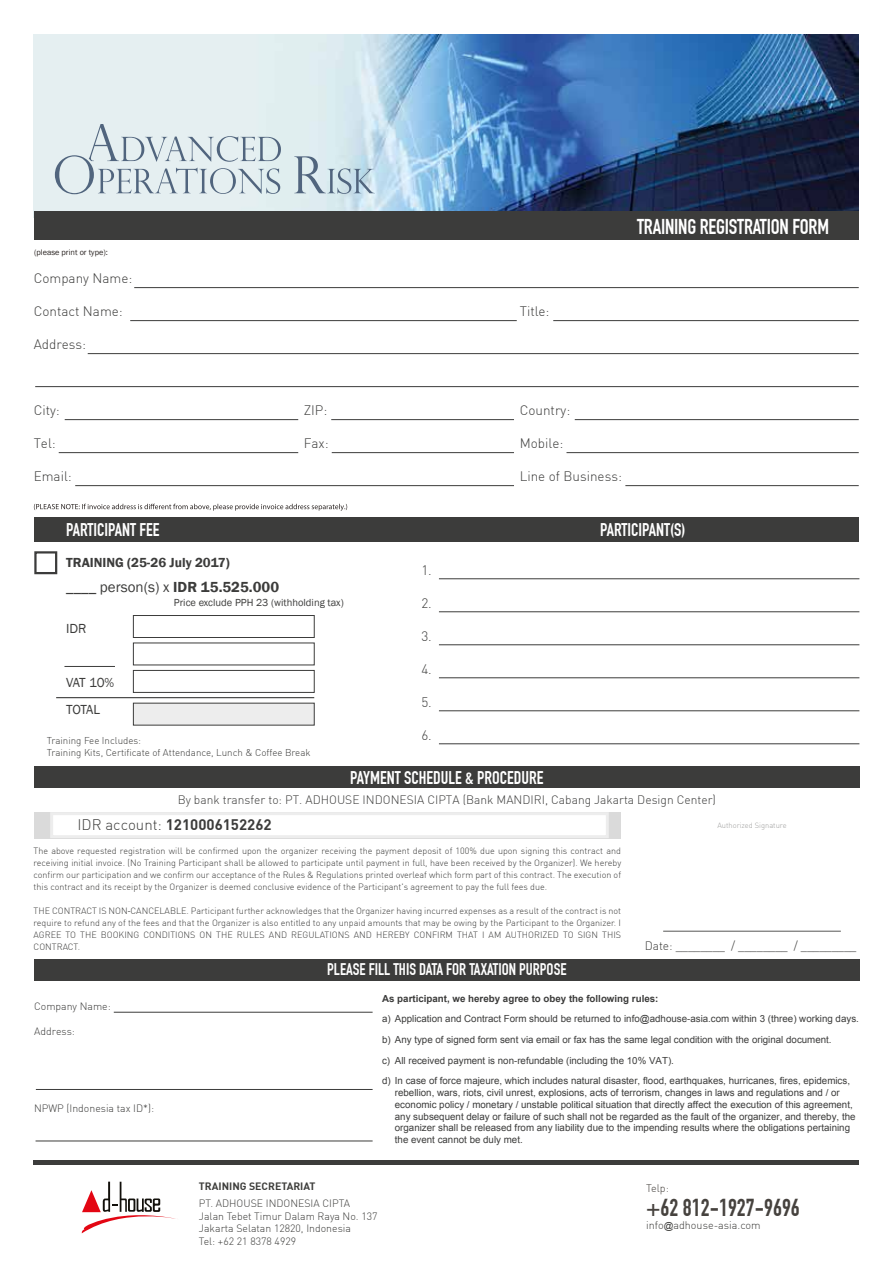
<style>
.page{position:relative;width:893px;height:1263px;background:#fff}
.page>*{position:absolute;margin:0;border:0;box-sizing:border-box;transform-origin:0 0}
.t1{font:24px "DIN Engschrift Std";color:#46423e}
.t2{font:21px "DIN Engschrift Std";letter-spacing:-.01em;color:#fff}
.t3{font:18px "DIN Engschrift Std";color:#fff}
.t4{font:16.5px "DIN Engschrift Std";color:#fff}
.t5{font:15px "Franklin Gothic";color:#3c3c3b}
.t6{font:700 15px "DIN";color:#3c3c3b}
.t7{font:300 13.5px "DIN";color:#3c3c3b}
.t8{font:600 13.5px "Franklin Gothic";color:#3c3c3b}
.t9{font:13.5px/27px "Franklin Gothic";letter-spacing:-.03em;color:#3c3c3b}
.t10{font:300 12px "DIN";color:#3c3c3b}
.t11{font:300 10.8px "DIN";color:#3d3d3b}
.t12{font:300 10.8px "DIN";color:#46423e}
.t13{font:300 10.5px/12.6px "DIN";color:#3d3d3b}
.t14{font:300 10.5px "DIN";color:#3c3c3b}
.t15{font:10.5px "Franklin Gothic";color:#3c3c3b}
.t16{font:700 10.5px "DIN";color:#3d3d3b}
.t17{font:9.75px/11.7px "Arial";color:#3c3c3b}
.t18{font:300 9.75px/11.7px "DIN";color:#3c3c3b}
.t19{font:700 9.75px "Arial";color:#3c3c3b}
.t20{font:300 9px/12px "DIN";color:#3c3c3b;text-align:justify}
.t21{font:8.25px "Franklin Gothic";color:#2b2523}
.t22{font:300 7.5px "DIN";color:#9d9d9c}
.s1{font-weight:600}
.s2{font-weight:300}
.s3{font-family:"Myriad Pro";font-weight:400}
.s4{font-family:"Arial";font-weight:400;font-size:9.6px}
</style>
<div class="page">
<img style="left:34px;top:34px;width:825px;height:177px">
<svg style="left:34px;top:504px;width:313px;height:7px"></svg>
<hr style="left:134px;top:287px;width:725px;height:1px;background:#3c3c3b">
<hr style="left:130px;top:320px;width:387px;height:1px;background:#3c3c3b">
<hr style="left:553px;top:320px;width:306px;height:1px;background:#3c3c3b">
<hr style="left:88px;top:353px;width:771px;height:1px;background:#3c3c3b">
<hr style="left:35px;top:386px;width:824px;height:1px;background:#3c3c3b">
<hr style="left:65px;top:419px;width:233px;height:1px;background:#3c3c3b">
<hr style="left:575px;top:419px;width:284px;height:1px;background:#3c3c3b">
<hr style="left:331px;top:419px;width:183px;height:1px;background:#3c3c3b">
<hr style="left:59px;top:452px;width:239px;height:1px;background:#3c3c3b">
<hr style="left:332px;top:452px;width:182px;height:1px;background:#3c3c3b">
<hr style="left:566px;top:452px;width:293px;height:1px;background:#3c3c3b">
<hr style="left:75px;top:485px;width:439px;height:1px;background:#3c3c3b">
<hr style="left:625px;top:485px;width:234px;height:1px;background:#3c3c3b">
<div style="left:34px;top:517px;width:825px;height:25px;background:#3c3c3b"></div>
<hr style="left:439px;top:578px;width:420px;height:1px;background:#3c3c3b">
<hr style="left:439px;top:611px;width:420px;height:1px;background:#3c3c3b">
<hr style="left:439px;top:644px;width:420px;height:1px;background:#3c3c3b">
<hr style="left:439px;top:677px;width:420px;height:1px;background:#3c3c3b">
<hr style="left:439px;top:710px;width:420px;height:1px;background:#3c3c3b">
<hr style="left:439px;top:743px;width:420px;height:1px;background:#3c3c3b">
<div style="left:34px;top:551px;width:23px;height:23px;background:#fff;border:2px solid #3c3c3b"></div>
<div style="left:133px;top:615px;width:182px;height:23px;background:#fff;border:1px solid #3c3c3b"></div>
<div style="left:133px;top:670px;width:182px;height:23px;background:#fff;border:1px solid #3c3c3b"></div>
<div style="left:133px;top:703px;width:182px;height:22px;background:#ededed"></div>
<hr style="left:56px;top:697px;width:258px;height:1px;background:#3c3c3b">
<div style="left:34px;top:211px;width:825px;height:29px;background:#3c3c3b"></div>
<hr style="left:64px;top:666px;width:51px;height:1px;background:#3c3c3b">
<hr style="left:34px;top:1160px;width:825px;height:4px;background:#3c3c3b">
<hr style="left:663px;top:931px;width:178px;height:1px;background:#575756">
<hr style="left:114px;top:1012px;width:259px;height:1px;background:#3c3c3b">
<hr style="left:36px;top:1089px;width:337px;height:1px;background:#3c3c3b">
<hr style="left:36px;top:1141px;width:337px;height:1px;background:#3c3c3b">
<div style="left:34px;top:766px;width:825px;height:22px;background:#3c3c3b"></div>
<div style="left:34px;top:959px;width:825px;height:22px;background:#3c3c3b"></div>
<div style="left:34px;top:812px;width:587px;height:26px;background:#dadada"></div>
<div style="left:50px;top:812px;width:559px;height:26px;background:#fff;border:3px solid #ededed"></div>
<svg style="left:81px;top:1181px;width:95px;height:52px"></svg>
<svg style="left:55px;top:124px;width:226px;height:70px"></svg>
<svg style="left:294px;top:156px;width:81px;height:38px"></svg>
<p class="t21" style="left:34px;top:247px;width:75px">(please print or type):</p>
<h3 class="t7" style="left:34px;top:270px;width:100px">Company Name:</h3>
<h3 class="t7" style="left:34px;top:303px;width:91px">Contact Name:</h3>
<h3 class="t7" style="left:520px;top:303px;width:31px">Title:</h3>
<h3 class="t7" style="left:34px;top:336px;width:54px">Address:</h3>
<h2 class="t2" style="left:637px;top:214px;width:193px">TRAINING REGISTRATION FORM</h2>
<h3 class="t7" style="left:34px;top:402px;width:28px">City:</h3>
<h3 class="t7" style="left:304px;top:402px;width:25px">ZIP:</h3>
<h3 class="t7" style="left:520px;top:402px;width:52px">Country:</h3>
<h3 class="t7" style="left:34px;top:435px;width:24px">Tel:</h3>
<h3 class="t7" style="left:304px;top:435px;width:27px">Fax:</h3>
<h3 class="t7" style="left:520px;top:435px;width:45px">Mobile:</h3>
<h3 class="t7" style="left:34px;top:468px;width:40px">Email:</h3>
<h3 class="t7" style="left:520px;top:468px;width:104px">Line of Business:</h3>
<h3 class="t3" style="left:66px;top:519px;width:95px">PARTICIPANT FEE</h3>
<h3 class="t8" style="left:66px;top:554px;width:165px">TRAINING (25-26 July 2017)</h3>
<h3 class="t5" style="left:66px;top:578px;width:214px">____ person(s) x <span class="s1">IDR 15.525.000</span></h3>
<h3 class="t9" style="left:66px;top:615px;width:22px">IDR</h3>
<p class="t15" style="left:174px;top:596px;width:171px">Price exclude PPH 23 (withholding tax)</p>
<h3 class="t9" style="left:66px;top:669px;width:50px">VAT 10%<br>TOTAL</h3>
<p class="t18" style="left:47px;top:735px;width:265px">Training Fee Includes:<br>Training Kits, Certificate of Attendance, Lunch &amp; Coffee Break</p>
<h3 class="t7" style="left:421px;top:562px;width:12px">1.</h3>
<h3 class="t7" style="left:421px;top:595px;width:12px">2.</h3>
<h3 class="t7" style="left:421px;top:628px;width:12px">3.</h3>
<h3 class="t7" style="left:421px;top:661px;width:12px">4.</h3>
<h3 class="t7" style="left:421px;top:694px;width:12px">5.</h3>
<h3 class="t7" style="left:421px;top:727px;width:12px">6.</h3>
<h3 class="t3" style="left:350px;top:767px;width:195px">PAYMENT SCHEDULE &amp; PROCEDURE</h3>
<h3 class="t3" style="left:600px;top:519px;width:87px">PARTICIPANT(S)</h3>
<h3 class="t10" style="left:178px;top:792px;width:540px">By bank transfer to: PT. ADHOUSE INDONESIA CIPTA (Bank MANDIRI, Cabang Jakarta Design Center)</h3>
<h3 class="t6" style="left:77px;top:815px;width:196px"><span class="s2">IDR account:</span> 1210006152262</h3>
<p class="t22" style="left:717px;top:821px;width:71px">Authorized Signature</p>
<p class="t20" style="left:34px;top:845px;width:589px">The above requested registration will be confirmed upon the organizer receiving the payment deposit of 100% due upon signing this contract and receiving initial invoice. (No Training Participant shall be allowed to participate until payment in full, have been received by the Organizer). We hereby confirm our participation and we confirm our acceptance of the Rules &amp; Regulations printed overleaf which form part of this contract. The execution of this contract and its receipt by the Organizer is deemed conclusive evidence of the Participant's agreement to pay the full fees due.</p>
<p class="t20" style="left:34px;top:905px;width:589px">THE CONTRACT IS NON<span class="s3">‐</span>CANCELABLE. Participant further acknowledges that the Organizer having incurred expenses as a result of the contract is not require to refund any of the fees and that the Organizer is also entitled to any unpaid amounts that may be owing by the Participant to the Organizer. I AGREE TO THE BOOKING CONDITIONS ON THE RULES AND REGULATIONS AND HEREBY CONFIRM THAT I AM AUTHORIZED TO SIGN THIS CONTRACT.</p>
<h3 class="t4" style="left:327px;top:960px;width:241px">PLEASE FILL THIS DATA FOR TAXATION PURPOSE</h3>
<h3 class="t10" style="left:645px;top:938px;width:213px">Date: ________ / ________ / _________</h3>
<p class="t14" style="left:34px;top:1000px;width:78px">Company Name:</p>
<p class="t14" style="left:34px;top:1025px;width:42px">Address:</p>
<p class="t14" style="left:34px;top:1102px;width:122px">NPWP (Indonesia tax ID*):</p>
<p class="t19" style="left:382px;top:992px;width:278px">As participant, we hereby agree to obey the following rules:</p>
<p class="t17" style="left:382px;top:1009px;width:478px;line-height:20.7px">a) Application and Contract Form should be returned to info@adhouse-asia.com within 3 (three) working days. b) Any type of signed form sent via email or fax has the same legal condition with the original document.<br>c) All received payment is non-refundable (including the 10% VAT).<br>d) In case of force majeure, which includes natural disaster, flood, earthquakes, hurricanes, fires, epidemics,</p>
<p class="t17" style="left:395px;top:1087px;width:462px">rebellion, wars, riots, civil unrest, explosions, acts of terrorism, changes in laws and regulations and / or economic policy / monetary / unstable political situation that directly affect the execution of this agreement, any subsequent delay or failure of such shall not be regarded as the fault of the organizer, and thereby, the organizer shall be released from any liability due to the impending results where the obligations pertaining the event cannot be duly met.</p>
<p class="t16" style="left:199px;top:1179px;width:118px">TRAINING SECRETARIAT</p>
<p class="t13" style="left:199px;top:1197px;width:180px">PT. ADHOUSE INDONESIA CIPTA<br>Jalan Tebet Timur Dalam Raya No. 137<br>Jakarta Selatan 12820, Indonesia<br>Tel: +62 21 8378 4929</p>
<p class="t12" style="left:646px;top:1182px;width:24px">Telp:</p>
<h1 class="t1" style="left:646px;top:1194px;width:155px">+62 812-1927-9696</h1>
<p class="t11" style="left:646px;top:1219px;width:116px">info<span class="s4">@</span>adhouse-asia.com</p>
</div>
